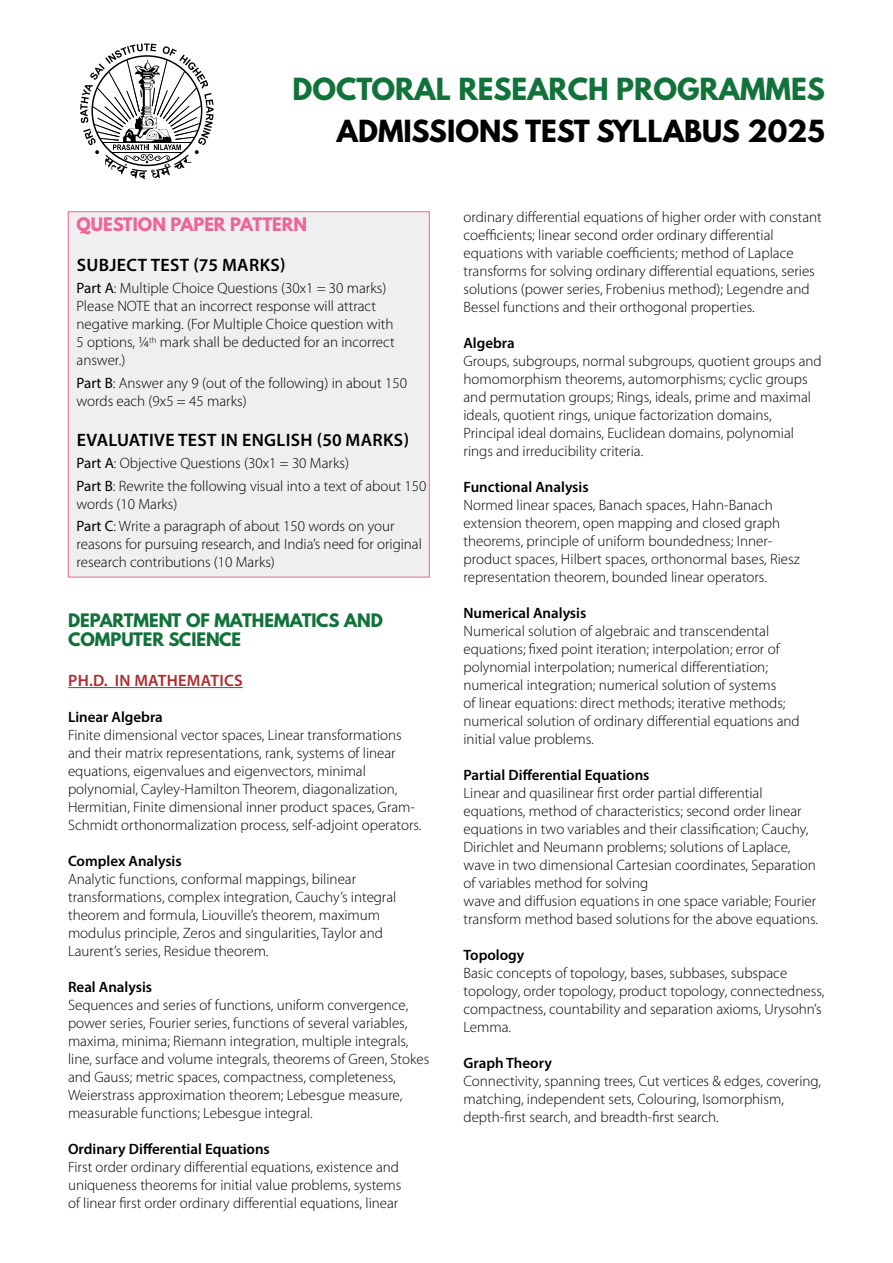
<style>
.page{position:relative;width:893px;height:1263px;background:#fff}
.page>*{position:absolute;margin:0;border:0;box-sizing:border-box;transform-origin:0 0}
.t1{font:700 27px "League Spartan";color:#11723a}
.t2{font:700 27px "League Spartan";color:#000}
.t3{font:600 18px "Myriad Pro";letter-spacing:.02em;color:#000}
.t4{font:700 16.5px/19.8px "League Spartan";color:#11723a}
.t5{font:700 16.5px "League Spartan";color:#ed6597}
.t6{font:600 16.5px "Myriad Pro";letter-spacing:.02em;color:#b02a30}
.t7{font:300 15px/18px "Myriad Pro";color:#000}
.t8{font:600 15px "Myriad Pro";color:#000}
.s1{font-weight:400}
</style>
<div class="page">
<div style="left:68px;top:213px;width:361px;height:364px;background:#efeff0"></div>
<hr style="left:68px;top:687px;width:175px;height:1px;background:#b02a30">
<svg style="left:80px;top:44px;width:134px;height:135px"></svg>
<p class="t1" style="left:292px;top:68px;width:534px">DOCTORAL RESEARCH PROGRAMMES</p>
<p class="t2" style="left:337px;top:110px;width:489px">ADMISSIONS TEST SYLLABUS 2025</p>
<p class="t5" style="left:77px;top:212px;width:232px">QUESTION PAPER PATTERN</p>
<p class="t3" style="left:77px;top:253px;width:210px">SUBJECT TEST (75 MARKS)</p>
<p class="t7" style="left:77px;top:280px;width:311px"><span class="s1">Part A</span>: Multiple Choice Questions (30x1 = 30 marks)</p>
<p class="t7" style="left:77px;top:298px;width:320px">Please NOTE that an incorrect response will attract negative marking. (For Multiple Choice question with 5 options, ¼<sup>th</sup> mark shall be deducted for an incorrect answer.)</p>
<p class="t7" style="left:77px;top:374px;width:332px"><span class="s1">Part B</span>: Answer any 9 (out of the following) in about 150 words each (9x5 = 45 marks)</p>
<p class="t3" style="left:77px;top:428px;width:334px">EVALUATIVE TEST IN ENGLISH (50 MARKS)</p>
<p class="t7" style="left:77px;top:454px;width:274px"><span class="s1">Part A</span>: Objective Questions (30x1 = 30 Marks)</p>
<p class="t7" style="left:77px;top:477px;width:351px"><span class="s1">Part B</span>: Rewrite the following visual into a text of about 150 words (10 Marks)</p>
<p class="t7" style="left:77px;top:517px;width:347px"><span class="s1">Part C</span>: Write a paragraph of about 150 words on your reasons for pursuing research, and India’s need for original research contributions (10 Marks)</p>
<p class="t4" style="left:68px;top:610px;width:316px">DEPARTMENT OF MATHEMATICS AND<br>COMPUTER SCIENCE</p>
<p class="t6" style="left:68px;top:670px;width:176px">PH.D. IN MATHEMATICS</p>
<p class="t8" style="left:68px;top:707px;width:96px">Linear Algebra</p>
<p class="t7" style="left:68px;top:726px;width:355px">Finite dimensional vector spaces, Linear transformations and their matrix representations, rank, systems of linear equations, eigenvalues and eigenvectors, minimal polynomial, Cayley-Hamilton Theorem, diagonalization, Hermitian, Finite dimensional inner product spaces, Gram-Schmidt orthonormalization process, self-adjoint operators.</p>
<p class="t8" style="left:68px;top:851px;width:115px">Complex Analysis</p>
<p class="t7" style="left:68px;top:870px;width:330px">Analytic functions, conformal mappings, bilinear transformations, complex integration, Cauchy’s integral theorem and formula, Liouville’s theorem, maximum modulus principle, Zeros and singularities, Taylor and Laurent’s series, Residue theorem.</p>
<p class="t8" style="left:68px;top:977px;width:86px">Real Analysis</p>
<p class="t7" style="left:68px;top:996px;width:363px">Sequences and series of functions, uniform convergence, power series, Fourier series, functions of several variables, maxima, minima; Riemann integration, multiple integrals, line, surface and volume integrals, theorems of Green, Stokes and Gauss; metric spaces, compactness, completeness, Weierstrass approximation theorem; Lebesgue measure, measurable functions; Lebesgue integral.</p>
<p class="t8" style="left:68px;top:1139px;width:203px">Ordinary Differential Equations</p>
<p class="t7" style="left:68px;top:1158px;width:335px">First order ordinary differential equations, existence and uniqueness theorems for initial value problems, systems of linear first order ordinary differential equations, linear</p>
<p class="t7" style="left:463px;top:208px;width:360px">ordinary differential equations of higher order with constant coefficients; linear second order ordinary differential equations with variable coefficients; method of Laplace transforms for solving ordinary differential equations, series solutions (power series, Frobenius method); Legendre and Bessel functions and their orthogonal properties.</p>
<p class="t8" style="left:463px;top:333px;width:53px">Algebra</p>
<p class="t7" style="left:463px;top:352px;width:360px">Groups, subgroups, normal subgroups, quotient groups and homomorphism theorems, automorphisms; cyclic groups and permutation groups; Rings, ideals, prime and maximal ideals, quotient rings, unique factorization domains, Principal ideal domains, Euclidean domains, polynomial rings and irreducibility criteria.</p>
<p class="t8" style="left:463px;top:477px;width:127px">Functional Analysis</p>
<p class="t7" style="left:463px;top:496px;width:338px">Normed linear spaces, Banach spaces, Hahn-Banach extension theorem, open mapping and closed graph theorems, principle of uniform boundedness; Inner&shy;product spaces, Hilbert spaces, orthonormal bases, Riesz representation theorem, bounded linear operators.</p>
<p class="t8" style="left:463px;top:603px;width:124px">Numerical Analysis</p>
<p class="t7" style="left:463px;top:622px;width:338px">Numerical solution of algebraic and transcendental equations; fixed point iteration; interpolation; error of polynomial interpolation; numerical differentiation; numerical integration; numerical solution of systems<br>of linear equations: direct methods; iterative methods; numerical solution of ordinary differential equations and initial value problems.</p>
<p class="t8" style="left:463px;top:765px;width:188px">Partial Differential Equations</p>
<p class="t7" style="left:463px;top:784px;width:354px">Linear and quasilinear first order partial differential equations, method of characteristics; second order linear equations in two variables and their classification; Cauchy, Dirichlet and Neumann problems; solutions of Laplace, wave in two dimensional Cartesian coordinates, Separation of variables method for solving</p>
<p class="t7" style="left:463px;top:892px;width:356px">wave and diffusion equations in one space variable; Fourier transform method based solutions for the above equations.</p>
<p class="t8" style="left:463px;top:945px;width:62px">Topology</p>
<p class="t7" style="left:463px;top:964px;width:362px">Basic concepts of topology, bases, subbases, subspace topology, order topology, product topology, connectedness, compactness, countability and separation axioms, Urysohn’s Lemma.</p>
<p class="t8" style="left:463px;top:1053px;width:90px">Graph Theory</p>
<p class="t7" style="left:463px;top:1072px;width:359px">Connectivity, spanning trees, Cut vertices &amp; edges, covering, matching, independent sets, Colouring, Isomorphism, depth-first search, and breadth-first search.</p>
</div>
